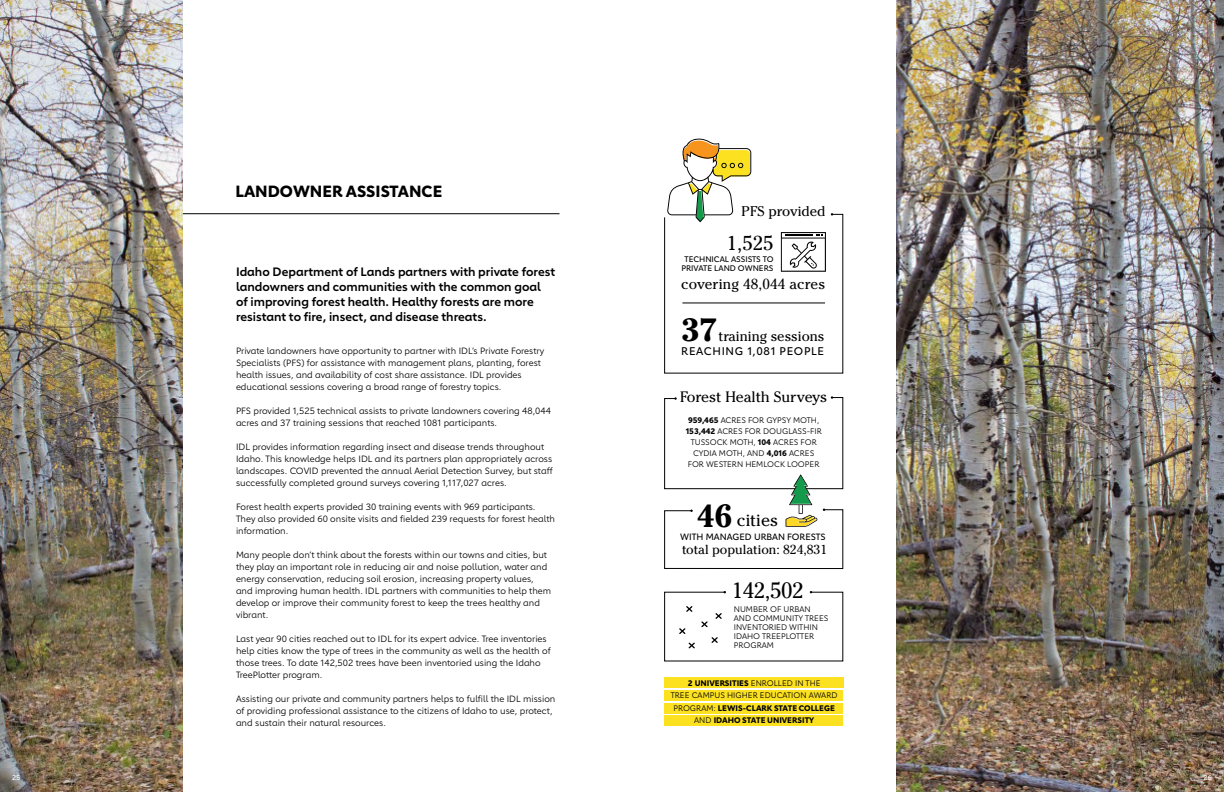
<style>
.page{position:relative;width:1224px;height:792px;background:#fff}
.page>*{position:absolute;margin:0;border:0;box-sizing:border-box;transform-origin:0 0}
.t1{font:700 32px "Cheltenham";color:#000}
.t2{font:22px "Cheltenham";letter-spacing:-.02em;color:#000}
.t3{font:20px "Cheltenham";color:#000}
.t4{font:17px "Cheltenham ITC Pro";color:#000}
.t5{font:700 16px "Carnero";color:#000}
.t6{font:15px "Cheltenham ITC Pro";color:#000}
.t7{font:14.5px "Cheltenham ITC Pro";letter-spacing:.01em;color:#000}
.t8{font:14px "Cheltenham ITC Pro";color:#000}
.t9{font:13px "Cheltenham ITC Pro";color:#000}
.t10{font:600 12px/15px "Carnero";color:#000}
.t11{font:11px "Carnero";letter-spacing:.06em;color:#000}
.t12{font:9px/12px "Carnero";color:#000}
.t13{font:9px "Carnero";color:#000}
.t14{font:8px/9px "Carnero";color:#000}
.t15{font:700 8px/12.5px "Carnero";color:#000;text-align:center}
.t16{font:8px/9.6px "Carnero";color:#000;text-align:center}
.t17{font:7px "Carnero";color:#fff}
.s1{font-weight:700}
.s2{font-weight:400}
</style>
<div class="page">
<img style="left:0;top:0;width:1224px;height:792px">
<div style="left:183px;top:0;width:712px;height:792px;background:#fff"></div>
<hr style="left:183px;top:213px;width:377px;height:1px;background:#000">
<svg style="left:664px;top:138px;width:180px;height:236px"></svg>
<svg style="left:664px;top:591px;width:180px;height:71px"></svg>
<div style="left:664px;top:677px;width:179px;height:11px;background:#fce121"></div>
<div style="left:664px;top:690px;width:179px;height:11px;background:#fce121"></div>
<div style="left:664px;top:703px;width:179px;height:11px;background:#fce121"></div>
<div style="left:664px;top:715px;width:179px;height:11px;background:#fce121"></div>
<svg style="left:664px;top:396px;width:180px;height:173px"></svg>
<hr style="left:682px;top:302px;width:143px;height:1px;background:#000">
<h3 class="t5" style="left:235px;top:181px;width:208px">LANDOWNER ASSISTANCE</h3>
<h3 class="t10" style="left:236px;top:264px;width:321px">Idaho Department of Lands partners with private forest landowners and communities with the common goal of improving forest health. Healthy forests are more resistant to fire, insect, and disease threats.</h3>
<p class="t12" style="left:236px;top:345px;width:310px">Private landowners have opportunity to partner with IDL’s Private Forestry Specialists (PFS) for assistance with management plans, planting, forest health issues, and availability of cost share assistance. IDL provides educational sessions covering a broad range of forestry topics.</p>
<p class="t12" style="left:236px;top:405px;width:317px">PFS provided 1,525 technical assists to private landowners covering 48,044 acres and 37 training sessions that reached 1081 participants.</p>
<p class="t12" style="left:236px;top:441px;width:318px">IDL provides information regarding insect and disease trends throughout Idaho. This knowledge helps IDL and its partners plan appropriately across landscapes. COVID prevented the annual Aerial Detection Survey, but staff successfully completed ground surveys covering 1,117,027 acres.</p>
<p class="t12" style="left:236px;top:501px;width:321px">Forest health experts provided 30 training events with 969 participants.<br>They also provided 60 onsite visits and fielded 239 requests for forest health information.</p>
<p class="t12" style="left:236px;top:549px;width:317px">Many people don’t think about the forests within our towns and cities, but they play an important role in reducing air and noise pollution, water and energy conservation, reducing soil erosion, increasing property values, and improving human health. IDL partners with communities to help them develop or improve their community forest to keep the trees healthy and vibrant.</p>
<p class="t12" style="left:236px;top:633px;width:316px">Last year 90 cities reached out to IDL for its expert advice. Tree inventories help cities know the type of trees in the community as well as the health of those trees. To date 142,502 trees have been inventoried using the Idaho TreePlotter program.</p>
<p class="t12" style="left:236px;top:693px;width:321px">Assisting our private and community partners helps to fulfill the IDL mission of providing professional assistance to the citizens of Idaho to use, protect, and sustain their natural resources.</p>
<h3 class="t8" style="left:742px;top:202px;width:86px">PFS provided</h3>
<h3 class="t3" style="left:727px;top:232px;width:48px">1,525</h3>
<p class="t16" style="left:681px;top:254px;width:94px">TECHNICAL ASSISTS TO<br>PRIVATE LAND OWNERS</p>
<h3 class="t7" style="left:681px;top:275px;width:146px">covering 48,044 acres</h3>
<h1 class="t1" style="left:681px;top:311px;width:37px">37</h1>
<h3 class="t8" style="left:719px;top:328px;width:108px">training sessions</h3>
<p class="t11" style="left:681px;top:345px;width:145px">REACHING 1,081 PEOPLE</p>
<h3 class="t6" style="left:680px;top:388px;width:149px">Forest Health Surveys</h3>
<p class="t14" style="left:686px;top:415px;width:138px;line-height:11px;text-align:center"><span class="s1">959,465</span> ACRES FOR GYPSY MOTH,<br><span class="s1">153,442</span> ACRES FOR DOUGLASS-FIR<br>TUSSOCK MOTH, <span class="s1">104</span> ACRES FOR<br>CYDIA MOTH, AND <span class="s1">4,016</span> ACRES<br>FOR WESTERN HEMLOCK LOOPER</p>
<h1 class="t1" style="left:697px;top:496px;width:37px">46</h1>
<h3 class="t9" style="left:682px;top:541px;width:147px">total population: 824,831</h3>
<h3 class="t4" style="left:737px;top:510px;width:43px">cities</h3>
<p class="t13" style="left:680px;top:532px;width:147px">WITH MANAGED URBAN FORESTS</p>
<h2 class="t2" style="left:732px;top:577px;width:73px">142,502</h2>
<p class="t14" style="left:734px;top:605px;width:96px">NUMBER OF URBAN<br>AND COMMUNITY TREES<br>INVENTORIED WITHIN<br>IDAHO TREEPLOTTER<br>PROGRAM</p>
<p class="t15" style="left:671px;top:677px;width:168px">2 UNIVERSITIES <span class="s2">ENROLLED IN THE<br>TREE CAMPUS HIGHER EDUCATION AWARD<br>PROGRAM:</span> LEWIS-CLARK STATE COLLEGE<br><span class="s2">AND</span> IDAHO STATE UNIVERSITY</p>
<p class="t17" style="left:12px;top:774px;width:10px">25</p>
<p class="t17" style="left:1204px;top:774px;width:10px">26</p>
</div>
